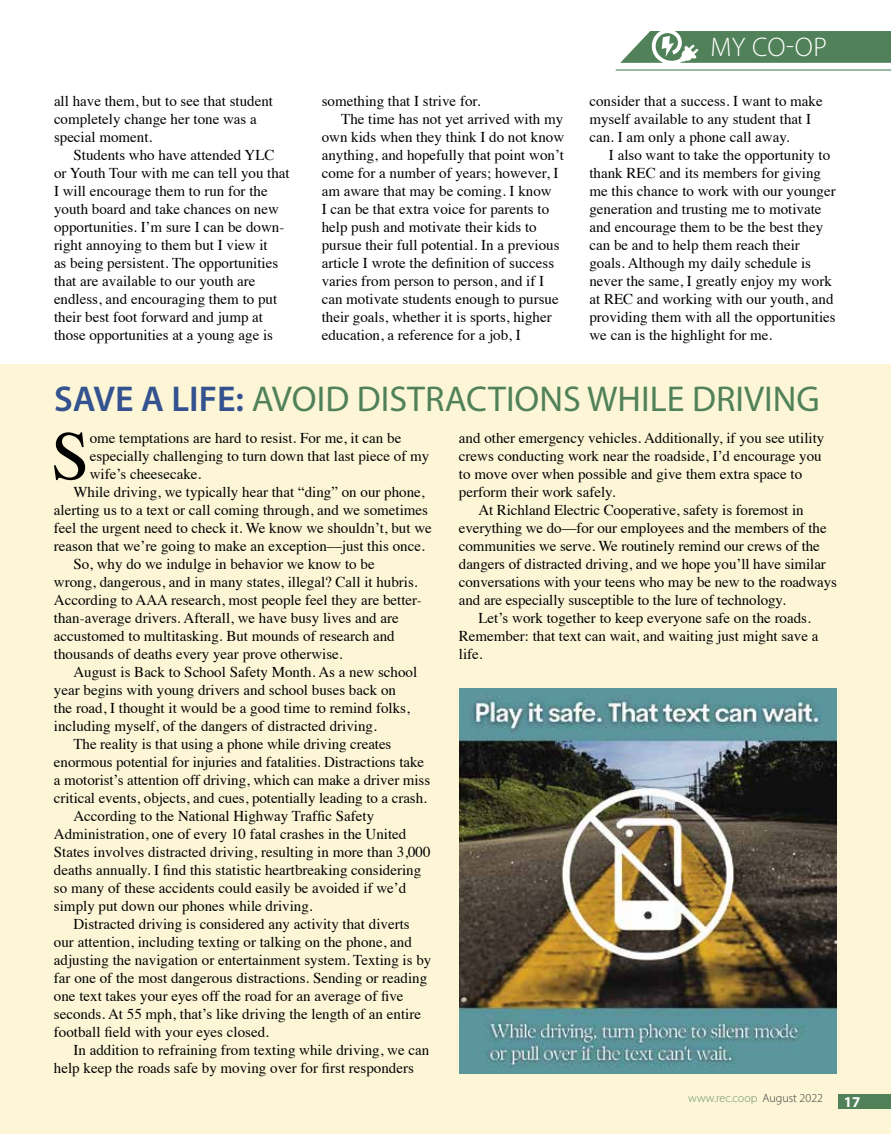
<style>
.page{position:relative;width:891px;height:1134px;background:#fff}
.page>*{position:absolute;margin:0;border:0;box-sizing:border-box;transform-origin:0 0}
.t1{font:69.45px "Times";color:#000}
.t2{font:36px "Myriad Pro";color:#518159}
.t3{font:300 27px "Myriad Pro";color:#fff}
.t4{font:15px/18px "Times";color:#000}
.t5{font:700 15px "Myriad Pro";color:#fff}
.t6{font:300 12px "Myriad Pro";color:#6a8f6c}
.s1{font-weight:600;color:#33528f}
.s2{color:#393939}
</style>
<div class="page">
<div style="left:0;top:364px;width:891px;height:770px;background:#fcf6d7"></div>
<hr style="left:616px;top:69px;width:275px;height:2px;background:#518159">
<svg style="left:620px;top:31px;width:271px;height:32px;background:#67916e"></svg>
<div style="left:838px;top:1095px;width:53px;height:14px;background:#518159"></div>
<img style="left:459px;top:688px;width:378px;height:385px">
<p class="t4" style="left:54px;top:90px;width:221px">all have them, but to see that student completely change her tone was a special moment.</p>
<p class="t4" style="left:54px;top:144px;width:237px;text-indent:20px">Students who have attended YLC or Youth Tour with me can tell you that I will encourage them to run for the youth board and take chances on new opportunities. I’m sure I can be down&shy;right annoying to them but I view it<br>as being persistent. The opportunities that are available to our youth are endless, and encouraging them to put their best foot forward and jump at those opportunities at a young age is</p>
<p class="t4" style="left:322px;top:90px;width:160px">something that I strive for.</p>
<p class="t4" style="left:341px;top:108px;width:224px">The time has not yet arrived with my</p>
<p class="t4" style="left:322px;top:126px;width:244px">own kids when they think I do not know</p>
<p class="t4" style="left:322px;top:144px;width:244px">anything, and hopefully that point won’t</p>
<p class="t4" style="left:322px;top:162px;width:238px">come for a number of years; however, I</p>
<p class="t4" style="left:322px;top:180px;width:231px">am aware that may be coming. I know</p>
<p class="t4" style="left:322px;top:198px;width:229px">I can be that extra voice for parents to</p>
<p class="t4" style="left:322px;top:216px;width:216px">help push and motivate their kids to</p>
<p class="t4" style="left:322px;top:234px;width:239px">pursue their full potential. In a previous</p>
<p class="t4" style="left:322px;top:252px;width:234px">article I wrote the definition of success</p>
<p class="t4" style="left:322px;top:270px;width:224px">varies from person to person, and if I</p>
<p class="t4" style="left:322px;top:288px;width:239px">can motivate students enough to pursue</p>
<p class="t4" style="left:322px;top:306px;width:231px">their goals, whether it is sports, higher</p>
<p class="t4" style="left:322px;top:324px;width:201px">education, a reference for a job, I</p>
<h3 class="t3" style="left:711px;top:31px;width:118px">MY CO-OP</h3>
<p class="t4" style="left:589px;top:90px;width:235px">consider that a success. I want to make myself available to any student that I can. I am only a phone call away.</p>
<p class="t4" style="left:589px;top:144px;width:248px;text-indent:20px">I also want to take the opportunity to thank REC and its members for giving me this chance to work with our younger generation and trusting me to motivate and encourage them to be the best they can be and to help them reach their goals. Although my daily schedule is never the same, I greatly enjoy my work at REC and working with our youth, and providing them with all the opportunities we can is the highlight for me.</p>
<h2 class="t2" style="left:54px;top:377px;width:767px"><span class="s1">SAVE A LIFE:</span> AVOID DISTRACTIONS WHILE DRIVING</h2>
<h1 class="t1" style="left:51px;top:391px;width:40px">S</h1>
<p class="t4" style="left:90px;top:428px;width:313px">ome temptations are hard to resist. For me, it can be</p>
<p class="t4" style="left:90px;top:446px;width:341px">especially challenging to turn down that last piece of my</p>
<p class="t4" style="left:90px;top:464px;width:113px">wife’s cheesecake.</p>
<p class="t4" style="left:73px;top:482px;width:353px">While driving, we typically hear that “ding” on our phone,</p>
<p class="t4" style="left:54px;top:500px;width:376px">alerting us to a text or call coming through, and we sometimes</p>
<p class="t4" style="left:54px;top:518px;width:379px">feel the urgent need to check it. We know we shouldn’t, but we</p>
<p class="t4" style="left:54px;top:536px;width:372px">reason that we’re going to make an exception––just this once.</p>
<p class="t4" style="left:73px;top:554px;width:303px">So, why do we indulge in behavior we know to be</p>
<p class="t4" style="left:54px;top:572px;width:365px">wrong, dangerous, and in many states, illegal? Call it hubris.</p>
<p class="t4" style="left:54px;top:590px;width:369px">According to AAA research, most people feel they are better-</p>
<p class="t4" style="left:54px;top:608px;width:346px">than-average drivers. Afterall, we have busy lives and are</p>
<p class="t4" style="left:54px;top:626px;width:342px">accustomed to multitasking. But mounds of research and</p>
<p class="t4" style="left:54px;top:644px;width:290px">thousands of deaths every year prove otherwise.</p>
<p class="t4" style="left:73px;top:662px;width:345px">August is Back to School Safety Month. As a new school</p>
<p class="t4" style="left:54px;top:680px;width:344px">year begins with young drivers and school buses back on</p>
<p class="t4" style="left:54px;top:698px;width:357px">the road, I thought it would be a good time to remind folks,</p>
<p class="t4" style="left:54px;top:716px;width:324px">including myself, of the dangers of distracted driving.</p>
<p class="t4" style="left:73px;top:734px;width:319px">The reality is that using a phone while driving creates</p>
<p class="t4" style="left:54px;top:752px;width:372px">enormous potential for injuries and fatalities. Distractions take</p>
<p class="t4" style="left:54px;top:770px;width:378px">a motorist’s attention off driving, which can make a driver miss</p>
<p class="t4" style="left:54px;top:788px;width:374px">critical events, objects, and cues, potentially leading to a crash.</p>
<p class="t4" style="left:73px;top:806px;width:302px">According to the National Highway Traffic Safety</p>
<p class="t4" style="left:54px;top:824px;width:354px">Administration, one of every 10 fatal crashes in the United</p>
<p class="t4" style="left:54px;top:842px;width:378px">States involves distracted driving, resulting in more than 3,000</p>
<p class="t4" style="left:54px;top:860px;width:369px">deaths annually. I find this statistic heartbreaking considering</p>
<p class="t4" style="left:54px;top:878px;width:354px">so many of these accidents could easily be avoided if we’d</p>
<p class="t4" style="left:54px;top:896px;width:260px">simply put down our phones while driving.</p>
<p class="t4" style="left:73px;top:914px;width:338px">Distracted driving is considered any activity that diverts</p>
<p class="t4" style="left:54px;top:932px;width:359px">our attention, including texting or talking on the phone, and</p>
<p class="t4" style="left:54px;top:950px;width:379px">adjusting the navigation or entertainment system. Texting is by</p>
<p class="t4" style="left:54px;top:968px;width:375px">far one of the most dangerous distractions. Sending or reading</p>
<p class="t4" style="left:54px;top:986px;width:351px">one text takes your eyes off the road for an average of five</p>
<p class="t4" style="left:54px;top:1004px;width:369px">seconds. At 55 mph, that’s like driving the length of an entire</p>
<p class="t4" style="left:54px;top:1022px;width:216px">football field with your eyes closed.</p>
<p class="t4" style="left:73px;top:1040px;width:357px">In addition to refraining from texting while driving, we can</p>
<p class="t4" style="left:54px;top:1058px;width:361px">help keep the roads safe by moving over for first responders</p>
<p class="t4" style="left:459px;top:428px;width:367px">and other emergency vehicles. Additionally, if you see utility crews conducting work near the roadside, I’d encourage you to move over when possible and give them extra space to perform their work safely.</p>
<p class="t4" style="left:478px;top:500px;width:327px">At Richland Electric Cooperative, safety is foremost in</p>
<p class="t4" style="left:459px;top:518px;width:369px">everything we do––for our employees and the members of the</p>
<p class="t4" style="left:459px;top:536px;width:362px">communities we serve. We routinely remind our crews of the</p>
<p class="t4" style="left:459px;top:554px;width:368px">dangers of distracted driving, and we hope you’ll have similar</p>
<p class="t4" style="left:459px;top:572px;width:379px">conversations with your teens who may be new to the roadways</p>
<p class="t4" style="left:459px;top:590px;width:328px">and are especially susceptible to the lure of technology.</p>
<p class="t4" style="left:478px;top:608px;width:334px">Let’s work together to keep everyone safe on the roads.</p>
<p class="t4" style="left:459px;top:626px;width:361px">Remember: that text can wait, and waiting just might save a</p>
<p class="t4" style="left:459px;top:644px;width:25px">life.</p>
<p class="t6" style="left:688px;top:1091px;width:136px">www.rec.coop <span class="s2">August 2022</span></p>
<p class="t5" style="left:844px;top:1092px;width:18px">17</p>
</div>
